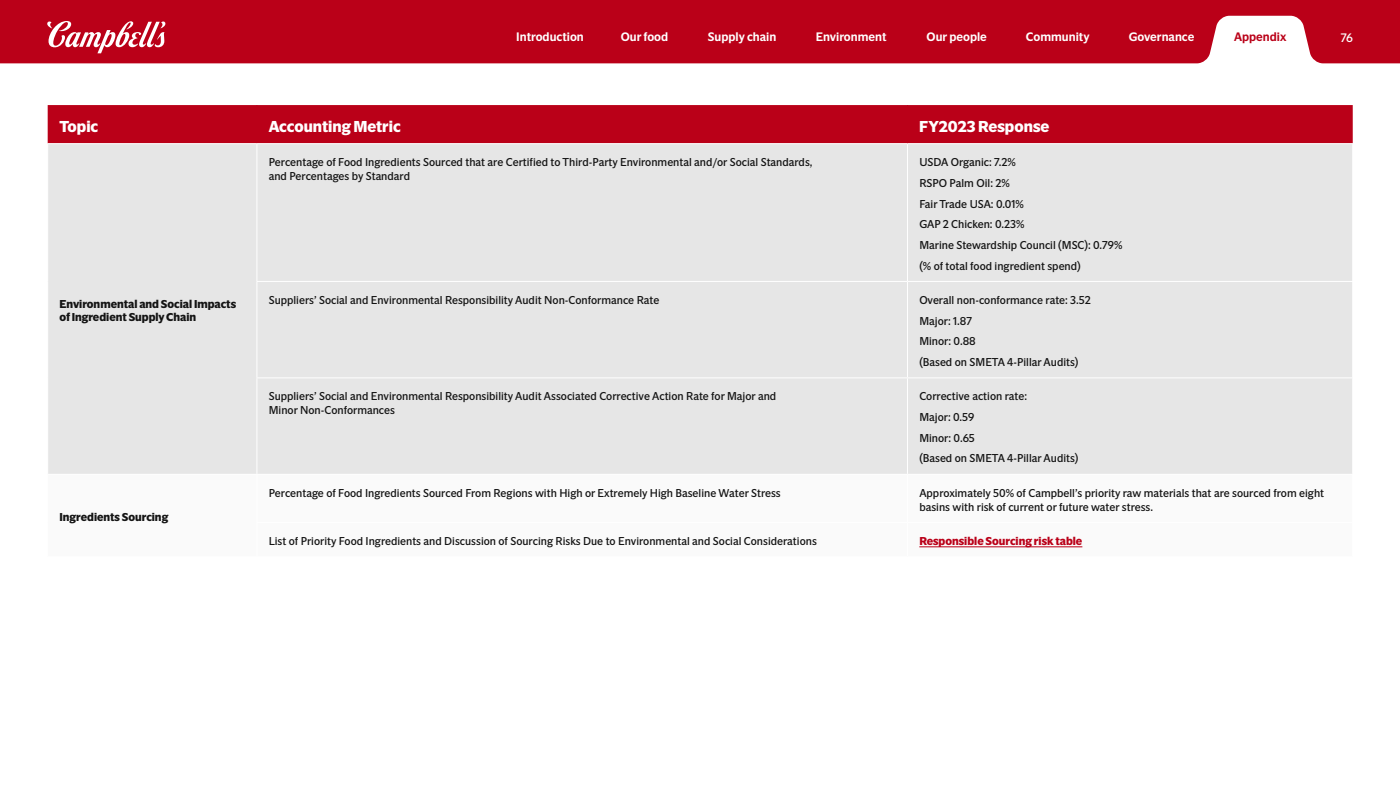
<style>
.page{position:relative;width:1400px;height:788px;background:#fff}
.page>*{position:absolute;margin:0;border:0;box-sizing:border-box;transform-origin:0 0}
.t1{font:700 15.75px "A2 Standard Sans";color:#fff}
.t2{font:500 12.25px "A2 Standard Sans";color:#fff}
.t3{font:500 12.25px "A2 Standard Sans";color:#ba0018}
.t4{font:12.25px "A2 Standard Sans";color:#fff}
.t5{font:11.38px/20.7px "A2 Standard Sans";color:#141414}
.t6{font:700 11.38px/13.7px "A2 Standard Sans";color:#141414}
.t7{font:700 11.38px "A2 Standard Sans";color:#ba0018}
</style>
<div class="page">
<div style="left:0;top:0;width:1400px;height:74px;background:#ba0018"></div>
<svg style="left:0;top:16px;width:1400px;height:127px;fill:#fff"></svg>
<svg style="left:47px;top:21px;width:118px;height:32px"></svg>
<div style="left:48px;top:105px;width:1305px;height:38px;background:#ba0018"></div>
<div style="left:48px;top:144px;width:1304px;height:330px;background:#e6e6e6"></div>
<hr style="left:256px;top:144px;width:1px;height:137px;background:#fff">
<hr style="left:907px;top:144px;width:1px;height:137px;background:#fff">
<hr style="left:256px;top:282px;width:1px;height:95px;background:#fff">
<hr style="left:907px;top:282px;width:1px;height:95px;background:#fff">
<hr style="left:256px;top:378px;width:1px;height:96px;background:#fff">
<hr style="left:907px;top:378px;width:1px;height:96px;background:#fff">
<hr style="left:256px;top:281px;width:652px;height:1px;background:#fff">
<hr style="left:908px;top:281px;width:445px;height:1px;background:#fff">
<hr style="left:256px;top:377px;width:652px;height:1px;background:#fff">
<hr style="left:908px;top:377px;width:445px;height:1px;background:#fff">
<hr style="left:256px;top:105px;width:1px;height:38px;background:#ba0018">
<hr style="left:907px;top:105px;width:1px;height:38px;background:#ba0018">
<hr style="left:919px;top:546px;width:163px;height:1px;background:#ba0018">
<p class="t2" style="left:516px;top:29px;width:69px">Introduction</p>
<p class="t2" style="left:621px;top:29px;width:49px">Our food</p>
<p class="t2" style="left:708px;top:29px;width:70px">Supply chain</p>
<p class="t2" style="left:816px;top:29px;width:72px">Environment</p>
<p class="t2" style="left:927px;top:29px;width:62px">Our people</p>
<p class="t2" style="left:1026px;top:29px;width:65px">Community</p>
<p class="t2" style="left:1129px;top:29px;width:67px">Governance</p>
<p class="t3" style="left:1234px;top:29px;width:54px">Appendix</p>
<p class="t4" style="left:1341px;top:30px;width:14px">76</p>
<h1 class="t1" style="left:60px;top:116px;width:40px">Topic</h1>
<h1 class="t1" style="left:269px;top:116px;width:133px">Accounting Metric</h1>
<h1 class="t1" style="left:919px;top:116px;width:132px">FY2023 Response</h1>
<p class="t6" style="left:60px;top:297px;width:178px">Environmental and Social Impacts of Ingredient Supply Chain</p>
<p class="t6" style="left:60px;top:510px;width:110px">Ingredients Sourcing</p>
<p class="t5" style="left:269px;top:155px;width:545px;line-height:13.7px">Percentage of Food Ingredients Sourced that are Certified to Third-Party Environmental and/or Social Standards, and Percentages by Standard</p>
<p class="t5" style="left:919px;top:152px;width:205px">USDA Organic: 7.2%<br>RSPO Palm Oil: 2%<br>Fair Trade USA: 0.01%<br>GAP 2 Chicken: 0.23%<br>Marine Stewardship Council (MSC): 0.79% (% of total food ingredient spend)</p>
<p class="t5" style="left:269px;top:289px;width:392px">Suppliers’ Social and Environmental Responsibility Audit Non-Conformance Rate</p>
<p class="t5" style="left:919px;top:289px;width:173px">Overall non-conformance rate: 3.52<br>Major: 1.87<br>Minor: 0.88<br>(Based on SMETA 4-Pillar Audits)</p>
<p class="t5" style="left:269px;top:389px;width:509px;line-height:13.7px">Suppliers’ Social and Environmental Responsibility Audit Associated Corrective Action Rate for Major and<br>Minor Non-Conformances</p>
<p class="t5" style="left:919px;top:386px;width:160px">Corrective action rate:<br>Major: 0.59<br>Minor: 0.65<br>(Based on SMETA 4-Pillar Audits)</p>
<p class="t5" style="left:269px;top:482px;width:514px">Percentage of Food Ingredients Sourced From Regions with High or Extremely High Baseline Water Stress</p>
<p class="t5" style="left:919px;top:486px;width:406px;line-height:13.7px">Approximately 50% of Campbell’s priority raw materials that are sourced from eight basins with risk of current or future water stress.</p>
<p class="t5" style="left:269px;top:530px;width:550px">List of Priority Food Ingredients and Discussion of Sourcing Risks Due to Environmental and Social Considerations</p>
<p class="t7" style="left:919px;top:533px;width:165px">Responsible Sourcing risk table</p>
</div>
